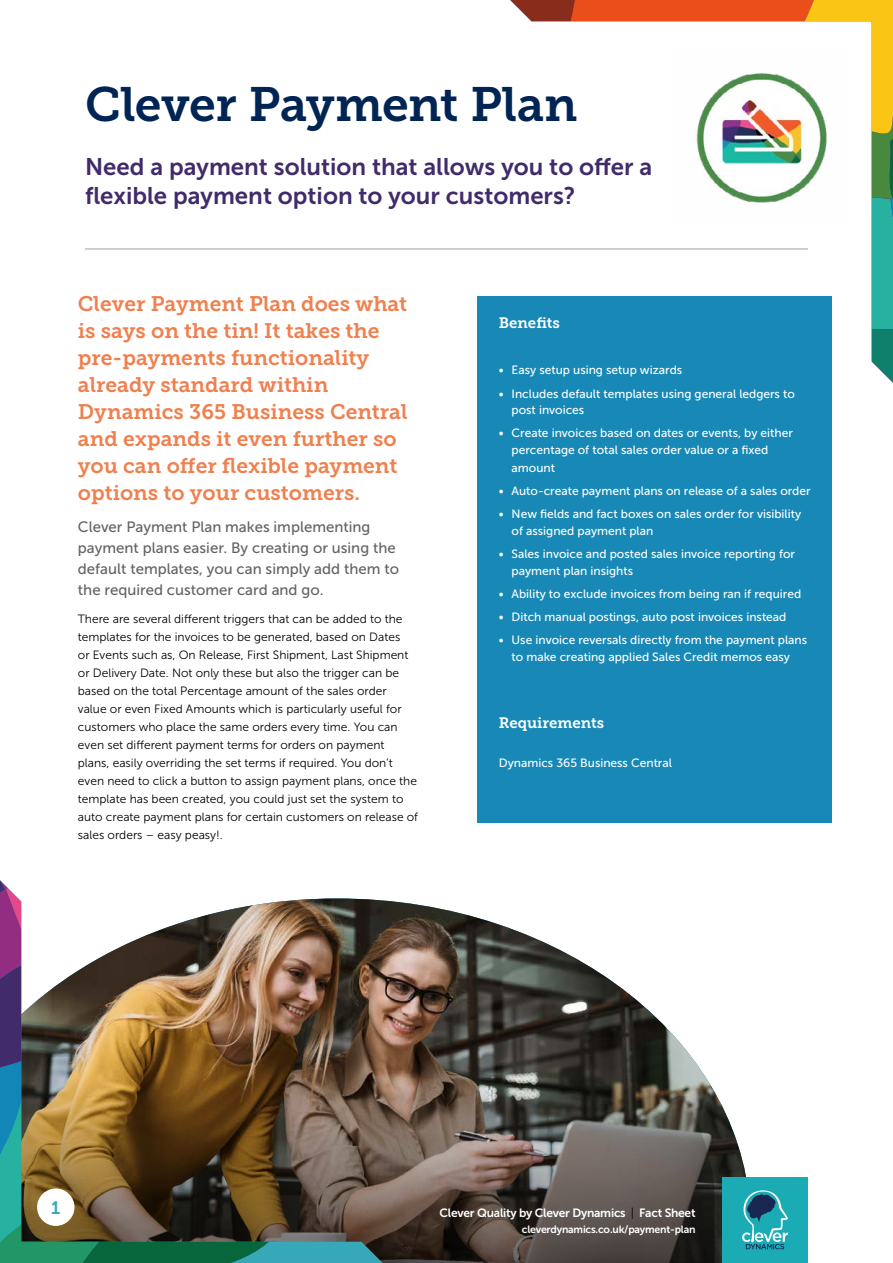
<style>
.page{position:relative;width:893px;height:1263px;background:#fff}
.page>*{position:absolute;margin:0;border:0;box-sizing:border-box;transform-origin:0 0}
.t1{font:48px "Museo Slab 700";letter-spacing:-.01em;color:#002554}
.t2{font:24px/28.5px "Museo Sans 700";color:#412b6b}
.t3{font:21px/27px "Museo Slab 700";color:#f0804e}
.t4{font:18px "Museo Sans 700";color:#36a8b8}
.t5{font:15px/21px "Museo Sans 500";color:#646363}
.t6{font:15px "Museo Slab 700";color:#fff}
.t7{font:12px/18px "Museo Sans 300";color:#000}
.t8{font:12px/16.5px "Museo Sans 500";color:#fff}
.t9{font:12px "Museo Sans 700";letter-spacing:-.02em;color:#fff}
.t10{font:10.5px "Museo Sans 700";letter-spacing:-.02em;color:#fff}
.s1{font-family:"Museo Sans 300";color:#050608}
</style>
<div class="page">
<img style="left:383px;top:900px;width:368px;height:363px">
<svg style="left:383px;top:1027px;width:331px;height:236px;background:#5b534c"></svg>
<div style="left:478px;top:296px;width:354px;height:526px;background:#1889b7"></div>
<div style="left:723px;top:1178px;width:85px;height:85px;background:#1babb5"></div>
<svg style="left:742px;top:1190px;width:46px;height:59px"></svg>
<hr style="left:85px;top:249px;width:723px;height:1px;background:#9ba2a8">
<img style="left:0;top:880px;width:383px;height:383px">
<svg style="left:510px;top:0;width:383px;height:383px"></svg>
<h1 class="t1" style="left:85px;top:77px;width:494px">Clever Payment Plan</h1>
<h2 class="t2" style="left:85px;top:152px;width:569px">Need a payment solution that allows you to offer a flexible payment option to your customers?</h2>
<h3 class="t3" style="left:78px;top:291px;width:331px">Clever Payment Plan does what is says on the tin! It takes the pre-payments functionality already standard within<br>Dynamics 365 Business Central and expands it even further so you can offer flexible payment options to your customers.</h3>
<p class="t5" style="left:78px;top:516px;width:323px">Clever Payment Plan makes implementing payment plans easier. By creating or using the default templates, you can simply add them to the required customer card and go.</p>
<p class="t7" style="left:78px;top:610px;width:342px">There are several different triggers that can be added to the templates for the invoices to be generated, based on Dates<br>or Events such as, On Release, First Shipment, Last Shipment or Delivery Date. Not only these but also the trigger can be based on the total Percentage amount of the sales order value or even Fixed Amounts which is particularly useful for customers who place the same orders every time. You can even set different payment terms for orders on payment plans, easily overriding the set terms if required. You don’t even need to click a button to assign payment plans, once the template has been created, you could just set the system to auto create payment plans for certain customers on release of sales orders – easy peasy!.</p>
<p class="t6" style="left:499px;top:314px;width:63px">Benefits</p>
<p class="t8" style="left:499px;top:362px;width:185px">• Easy setup using setup wizards</p>
<p class="t8" style="left:512px;top:385px;width:285px;text-indent:-13px">• Includes default templates using general ledgers to post invoices</p>
<p class="t8" style="left:512px;top:425px;width:283px;text-indent:-13px">• Create invoices based on dates or events, by either percentage of total sales order value or a fixed</p>
<p class="t8" style="left:512px;top:460px;width:45px">amount</p>
<p class="t8" style="left:499px;top:483px;width:313px">• Auto-create payment plans on release of a sales order</p>
<p class="t8" style="left:512px;top:506px;width:291px;text-indent:-13px">• New fields and fact boxes on sales order for visibility of assigned payment plan</p>
<p class="t8" style="left:512px;top:546px;width:285px;text-indent:-13px">• Sales invoice and posted sales invoice reporting for payment plan insights</p>
<p class="t8" style="left:499px;top:586px;width:304px">• Ability to exclude invoices from being ran if required</p>
<p class="t8" style="left:499px;top:609px;width:289px">• Ditch manual postings, auto post invoices instead</p>
<p class="t8" style="left:499px;top:632px;width:310px;text-align:center">• Use invoice reversals directly from the payment plans to make creating applied Sales Credit memos easy</p>
<p class="t6" style="left:499px;top:715px;width:107px">Requirements</p>
<p class="t8" style="left:499px;top:755px;width:175px">Dynamics 365 Business Central</p>
<h3 class="t4" style="left:51px;top:1198px;width:11px">1</h3>
<p class="t9" style="left:440px;top:1206px;width:257px">Clever Quality by Clever Dynamics <span class="s1">|</span> Fact Sheet</p>
<p class="t10" style="left:522px;top:1224px;width:175px">cleverdynamics.co.uk/payment-plan</p>
</div>
